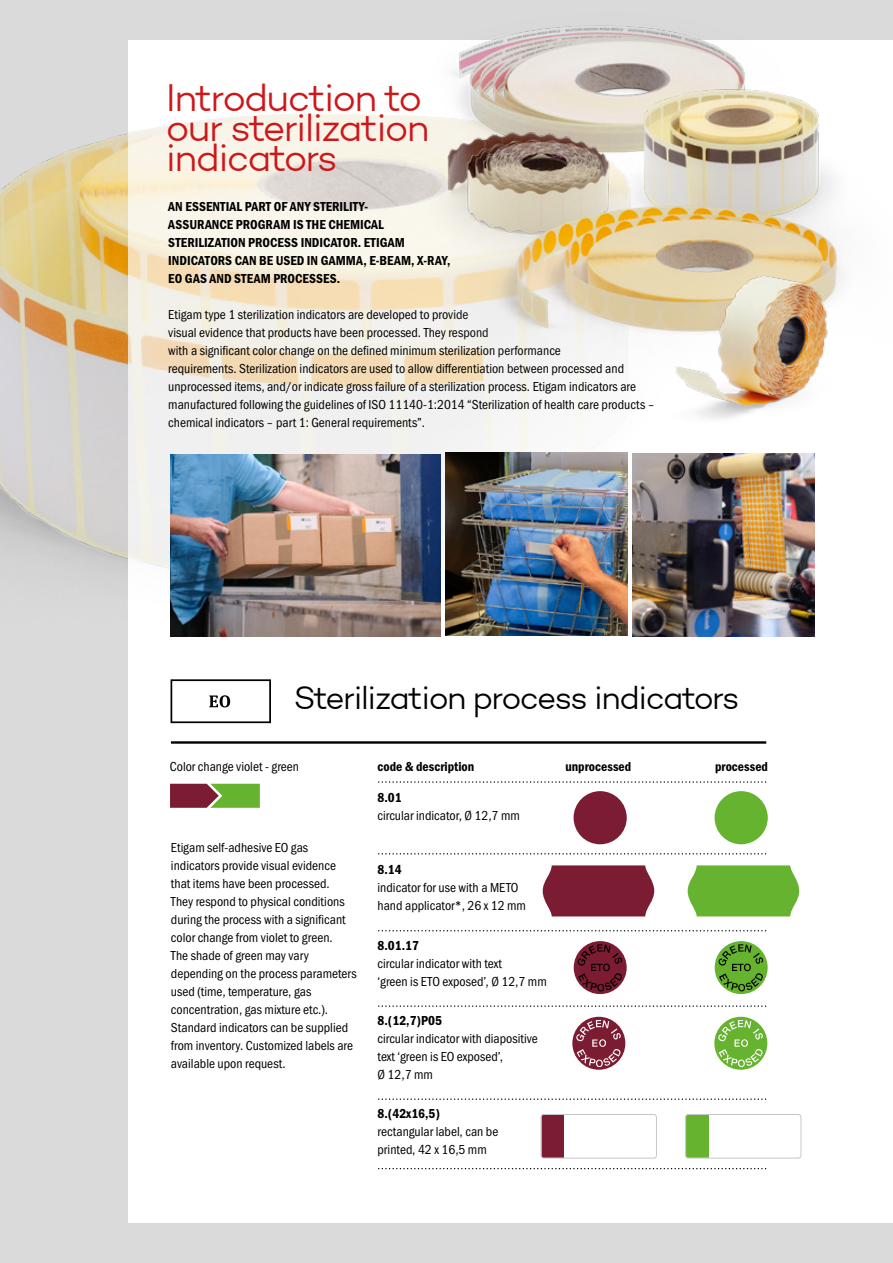
<style>
.page{position:relative;width:893px;height:1263px;background:#dadada}
.page>*{position:absolute;margin:0;border:0;box-sizing:border-box;transform-origin:0 0}
.kop-klein{font:300 39px/30px "Campton";letter-spacing:-.045em;color:#cd1719}
.kop-klein-2{font:300 33px "Campton";letter-spacing:-.05em;color:#000}
.plat{font:13.5px/18px "Franklin Gothic URW Con Boo";color:#000}
.intro{font:13.5px/18px "Franklin Gothic URW Con Dem";color:#000}
.plat-bold{font:13.5px "Franklin Gothic URW Con Dem";color:#000}
.plat-bold-2{font:13.5px/18px "Franklin Gothic URW Con Boo";color:#000}
</style>
<div class="page">
<img style="left:0;top:75px;width:129px;height:660px">
<div style="left:129px;top:40px;width:764px;height:1182px;background:#fff"></div>
<img style="left:129px;top:114px;width:504px;height:610px">
<svg style="left:378px;top:781px;width:388px;height:2px"></svg>
<svg style="left:378px;top:853px;width:388px;height:1px"></svg>
<svg style="left:378px;top:930px;width:388px;height:1px"></svg>
<svg style="left:378px;top:1005px;width:388px;height:2px"></svg>
<svg style="left:378px;top:1098px;width:388px;height:2px"></svg>
<svg style="left:378px;top:1168px;width:388px;height:1px"></svg>
<div style="left:574px;top:791px;width:53px;height:53px;background:#7b1c32;border-radius:50%"></div>
<svg style="left:543px;top:865px;width:111px;height:51px;background:#852d41"></svg>
<div style="left:715px;top:791px;width:53px;height:53px;background:#65b32e;border-radius:50%"></div>
<svg style="left:688px;top:865px;width:111px;height:51px;background:#70b83e"></svg>
<hr style="left:171px;top:741px;width:595px;height:3px;background:#000">
<div style="left:574px;top:941px;width:53px;height:53px;background:#7b1c32;border-radius:50%"></div>
<svg style="left:577px;top:944px;width:45px;height:48px"></svg>
<div style="left:715px;top:941px;width:53px;height:53px;background:#65b32e;border-radius:50%"></div>
<svg style="left:718px;top:944px;width:45px;height:48px"></svg>
<img style="left:171px;top:454px;width:270px;height:183px">
<img style="left:445px;top:453px;width:183px;height:183px">
<svg style="left:170px;top:784px;width:90px;height:24px;background:#776f3a"></svg>
<img style="left:633px;top:460px;width:182px;height:177px">
<img style="left:390px;top:25px;width:342px;height:153px">
<img style="left:589px;top:56px;width:239px;height:118px">
<img style="left:408px;top:117px;width:245px;height:146px">
<svg style="left:171px;top:679px;width:100px;height:44px"></svg>
<div style="left:541px;top:1114px;width:23px;height:44px;background:#7b1c32"></div>
<div style="left:541px;top:1114px;width:116px;height:44px;border:1px solid #c6c6c6;border-radius:3px"></div>
<div style="left:686px;top:1114px;width:23px;height:44px;background:#65b32e"></div>
<div style="left:685px;top:1114px;width:116px;height:44px;border:1px solid #c6c6c6;border-radius:3px"></div>
<div style="left:572px;top:1017px;width:53px;height:53px;background:#7b1c32;border-radius:50%"></div>
<svg style="left:576px;top:1020px;width:45px;height:47px"></svg>
<div style="left:714px;top:1017px;width:53px;height:53px;background:#65b32e;border-radius:50%"></div>
<svg style="left:718px;top:1020px;width:45px;height:47px"></svg>
<img style="left:442px;top:174px;width:396px;height:226px">
<img style="left:626px;top:259px;width:219px;height:201px">
<p class="kop-klein" style="left:166px;top:82px;width:265px">Introduction to our sterilization</p>
<p class="kop-klein" style="left:166px;top:142px;width:173px">indicators</p>
<p class="intro" style="left:168px;top:197px;width:284px">AN ESSENTIAL PART OF ANY STERILITY-<br>ASSURANCE PROGRAM IS THE CHEMICAL STERILIZATION PROCESS INDICATOR. ETIGAM INDICATORS CAN BE USED IN GAMMA, E-BEAM, X-RAY, EO GAS AND STEAM PROCESSES.</p>
<p class="plat" style="left:168px;top:305px;width:394px">Etigam type 1 sterilization indicators are developed to provide<br>visual evidence that products have been processed. They respond<br>with a significant color change on the defined minimum sterilization performance</p>
<p class="plat" style="left:168px;top:359px;width:488px">requirements. Sterilization indicators are used to allow differentiation between processed and unprocessed items, and/or indicate gross failure of a sterilization process. Etigam indicators are manufactured following the guidelines of ISO 11140-1:2014 “Sterilization of health care products – chemical indicators – part 1: General requirements”.</p>
<p class="kop-klein-2" style="left:294px;top:677px;width:447px">Sterilization process indicators</p>
<p class="plat" style="left:170px;top:758px;width:131px">Color change violet - green</p>
<p class="plat" style="left:171px;top:838px;width:187px">Etigam self-adhesive EO gas indicators provide visual evidence that items have been processed.<br>They respond to physical conditions during the process with a significant color change from violet to green.<br>The shade of green may vary depending on the process parameters used (time, temperature, gas concentration, gas mixture etc.).<br>Standard indicators can be supplied from inventory. Customized labels are available upon request.</p>
<p class="plat-bold" style="left:378px;top:757px;width:98px">code &amp; description</p>
<p class="plat-bold" style="left:565px;top:757px;width:67px">unprocessed</p>
<p class="plat-bold" style="left:715px;top:757px;width:54px">processed</p>
<p class="plat-bold" style="left:378px;top:789px;width:26px">8.01</p>
<p class="plat" style="left:378px;top:806px;width:144px">circular indicator, Ø 12,7 mm</p>
<p class="plat-bold" style="left:378px;top:860px;width:26px">8.14</p>
<p class="plat" style="left:378px;top:878px;width:150px">indicator for use with a METO hand applicator*, 26 x 12 mm</p>
<p class="plat-bold" style="left:378px;top:936px;width:43px">8.01.17</p>
<p class="plat" style="left:378px;top:954px;width:171px">circular indicator with text<br>‘green is ETO exposed’, Ø 12,7 mm</p>
<p class="plat-bold" style="left:378px;top:1012px;width:66px">8.(12,7)P05</p>
<p class="plat-bold-2" style="left:378px;top:1030px;width:162px">circular indicator with diapositive</p>
<p class="plat-bold-2" style="left:378px;top:1048px;width:127px">text ‘green is EO exposed’,<br>Ø 12,7 mm</p>
<p class="plat-bold" style="left:378px;top:1104px;width:64px">8.(42x16,5)</p>
<p class="plat" style="left:378px;top:1122px;width:122px">rectangular label, can be printed, 42 x 16,5 mm</p>
</div>
